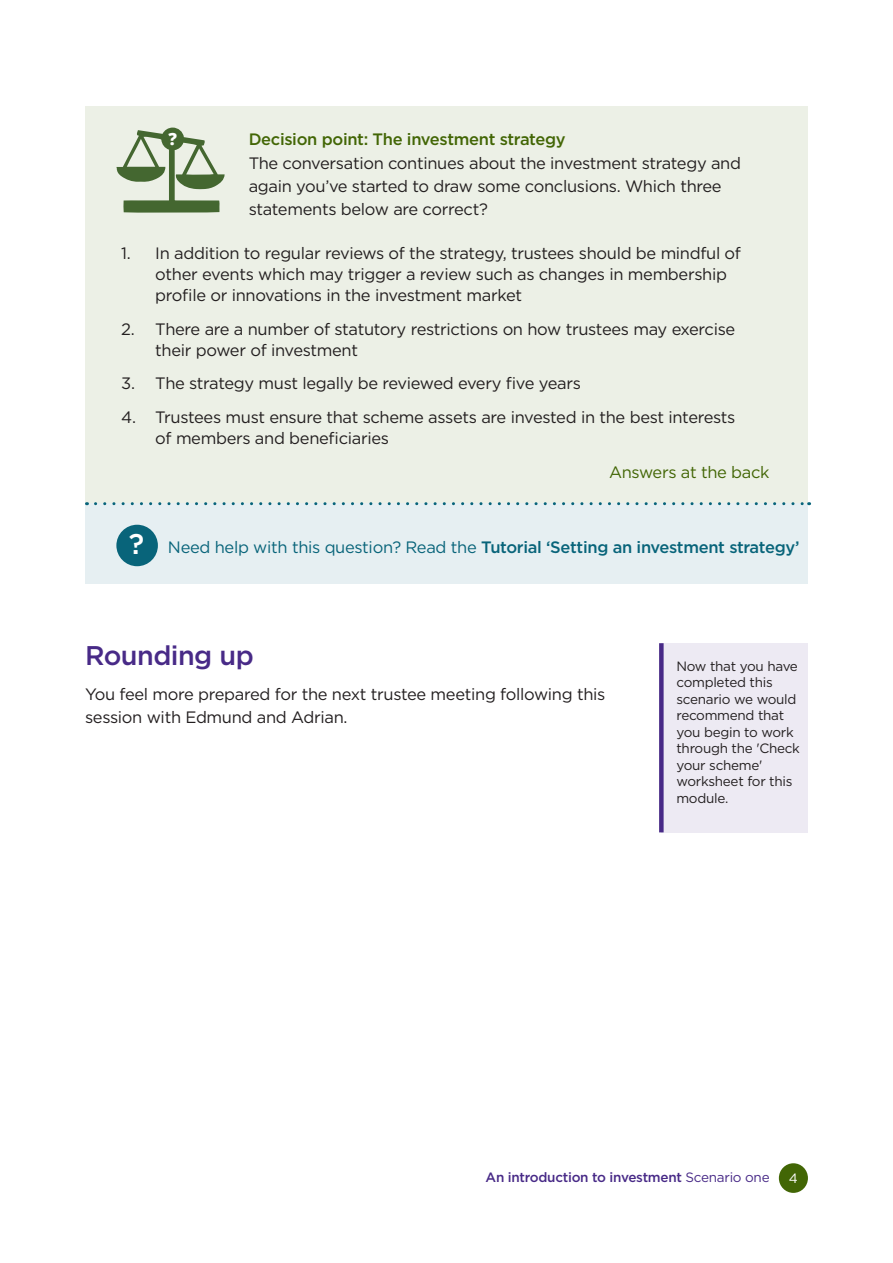
<style>
.page{position:relative;width:893px;height:1263px;background:#fff}
.page>*{position:absolute;margin:0;border:0;box-sizing:border-box;transform-origin:0 0}
.t1{font:500 27px "Gotham";letter-spacing:-.02em;color:#482a87}
.t2{font:800 16.95px "Open Sans";color:#fff}
.body_text{font:16.5px/21px "Gotham";letter-spacing:-.02em;color:#231f20}
.body_text-2{font:500 16.5px "Gotham";letter-spacing:-.02em;color:#08647a}
.t3{font:500 16.5px "Gotham";letter-spacing:-.02em;color:#426605}
.body_text-3{font:16.5px "Gotham";letter-spacing:-.02em;color:#426605}
.t4{font:13.5px/16.5px "Gotham";letter-spacing:-.02em;color:#231f20}
.t5{font:500 13.5px "Gotham";letter-spacing:-.02em;color:#482a87}
.t6{font:13.5px "Gotham";color:#fff}
.s1{font-size:28.5px;color:#fff}
.s2{font-weight:400}
.s3{font-family:"Gotham Book 2";font-weight:400}
</style>
<div class="page">
<div style="left:779px;top:1163px;width:29px;height:30px;background:#426605;border-radius:50%"></div>
<div style="left:85px;top:106px;width:723px;height:400px;background:#ecf0e6"></div>
<svg style="left:116px;top:128px;width:109px;height:85px"></svg>
<div style="left:85px;top:503px;width:723px;height:81px;background:#e6eff2"></div>
<svg style="left:96px;top:502px;width:714px;height:3px"></svg>
<div style="left:116px;top:525px;width:42px;height:41px;background:#08647a;border-radius:50%"></div>
<div style="left:661px;top:643px;width:147px;height:189px;background:#edeaf3"></div>
<div style="left:659px;top:643px;width:5px;height:189px;background:#482a87"></div>
<p class="t2" style="left:168px;top:126px;width:10px">?</p>
<h3 class="t3" style="left:249px;top:128px;width:318px">Decision point: The investment strategy</h3>
<p class="body_text" style="left:249px;top:152px;width:494px;line-height:22.5px">The conversation continues about the investment strategy and again you’ve started to draw some conclusions. Which three statements below are correct?</p>
<p class="body_text" style="left:155px;top:242px;width:587px;text-indent:-34px">1. In addition to regular reviews of the strategy, trustees should be mindful of other events which may trigger a review such as changes in membership profile or innovations in the investment market</p>
<p class="body_text" style="left:155px;top:318px;width:581px;text-indent:-34px">2. There are a number of statutory restrictions on how trustees may exercise their power of investment</p>
<p class="body_text" style="left:121px;top:373px;width:461px">3. The strategy must legally be reviewed every five years</p>
<p class="body_text" style="left:155px;top:406px;width:582px;text-indent:-34px">4. Trustees must ensure that scheme assets are invested in the best interests of members and beneficiaries</p>
<p class="body_text-3" style="left:609px;top:461px;width:162px">Answers at the back</p>
<p class="body_text-2" style="left:129px;top:536px;width:672px"><span class="s1">?</span> <span class="s2">Need help with this question? Read the</span> Tutorial ‘Setting an investment strategy’</p>
<h2 class="t1" style="left:85px;top:637px;width:170px">Rounding up</h2>
<p class="body_text" style="left:85px;top:683px;width:522px;line-height:22.5px">You feel more prepared for the next trustee meeting following this session with Edmund and Adrian.</p>
<p class="t4" style="left:676px;top:657px;width:125px">Now that you have completed this scenario we would recommend that you begin to work through the 'Check your scheme' worksheet for this module.</p>
<p class="t5" style="left:486px;top:1168px;width:286px">An introduction to investment <span class="s3">Scenario one</span></p>
<p class="t6" style="left:789px;top:1169px;width:11px">4</p>
</div>
